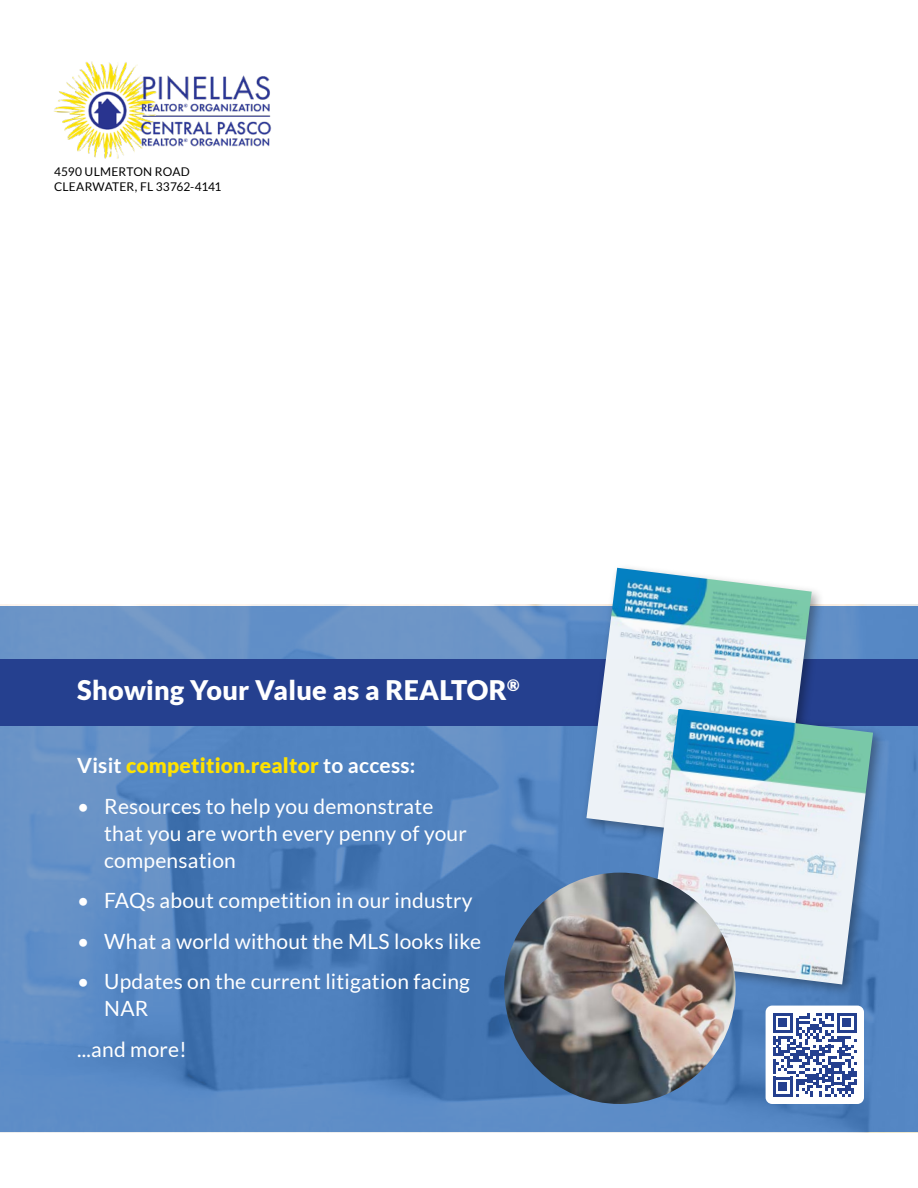
<style>
.page{position:relative;width:918px;height:1188px;background:#fff}
.page>*{position:absolute;margin:0;border:0;box-sizing:border-box;transform-origin:0 0}
.t1{font:900 27px "Lato";letter-spacing:.01em;color:#fff}
.t2{font:21px/27px "Lato";letter-spacing:.01em;color:#fff}
.t3{font:900 21px "Lato";letter-spacing:.01em;color:#ffe200}
.t4{font:12px/14.4px "Lato";letter-spacing:.01em;color:#000}
.s1{font-weight:700;color:#fff}
</style>
<div class="page">
<img style="left:54px;top:61px;width:218px;height:98px">
<img style="left:0;top:604px;width:918px;height:528px">
<div style="left:0;top:659px;width:918px;height:67px;background:#25408f"></div>
<div style="left:582px;top:563px;width:243px;height:292px;background:#000;opacity:.35"></div>
<img style="left:586px;top:568px;width:226px;height:274px">
<div style="left:643px;top:704px;width:243px;height:294px;background:#000;opacity:.35"></div>
<img style="left:648px;top:709px;width:225px;height:275px">
<div style="left:766px;top:1006px;width:98px;height:98px;background:#fff;border-radius:7px"></div>
<svg style="left:773px;top:1013px;width:84px;height:84px"></svg>
<img style="left:504px;top:873px;width:232px;height:231px;border-radius:116px">
<p class="t4" style="left:54px;top:165px;width:169px">4590 ULMERTON ROAD<br>CLEARWATER, FL 33762-4141</p>
<p class="t1" style="left:77px;top:675px;width:444px">Showing Your Value as a REALTOR<sup>®</sup></p>
<p class="t3" style="left:77px;top:753px;width:340px"><span class="s1">Visit</span> competition.realtor <span class="s1">to access:</span></p>
<p class="t2" style="left:104px;top:792px;width:364px;text-indent:-27px">• Resources to help you demonstrate that you are worth every penny of your compensation</p>
<p class="t2" style="left:77px;top:887px;width:397px">• FAQs about competition in our industry</p>
<p class="t2" style="left:77px;top:927px;width:405px">• What a world without the MLS looks like</p>
<p class="t2" style="left:104px;top:968px;width:367px;text-indent:-27px">• Updates on the current litigation facing<br>NAR</p>
<p class="t2" style="left:77px;top:1035px;width:111px">...and more!</p>
</div>
